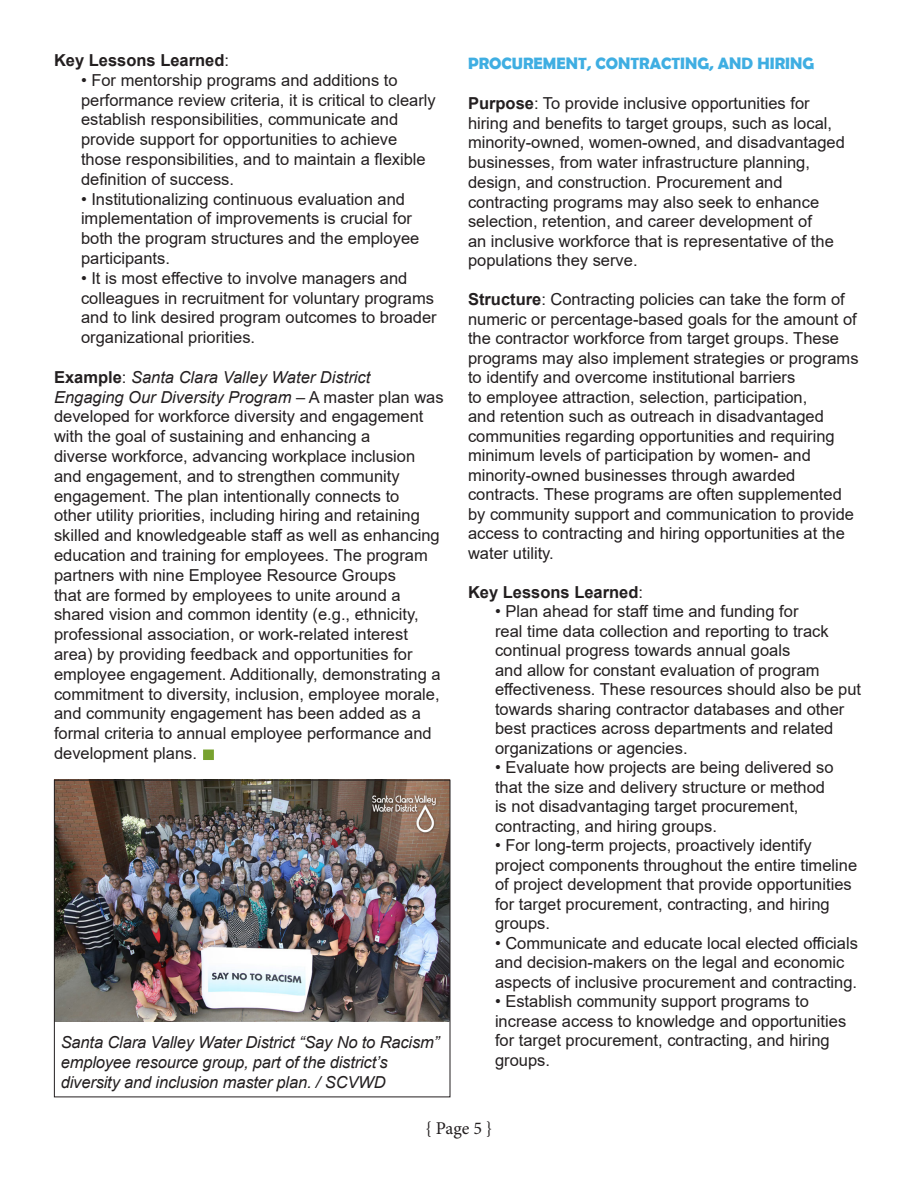
<style>
.page{position:relative;width:918px;height:1188px;background:#fff}
.page>*{position:absolute;margin:0;border:0;box-sizing:border-box;transform-origin:0 0}
.t1{font:18px "Minion Pro";color:#231f20}
.t2{font:16.5px/19.5px "Arial";color:#231f20}
.t3{font:italic 16.5px/19.8px "Arial";letter-spacing:-.01em;color:#231f20}
.t4{font:700 16.5px "Arial";color:#231f20}
.t5{font:700 16.5px "Berlin Sans FB Demi";color:#3faee2}
.s1{font-weight:400}
.s2{font-weight:700}
.s3{font-style:italic}
</style>
<div class="page">
<div style="left:203px;top:750px;width:11px;height:10px;background:#78a22f"></div>
<img style="left:56px;top:782px;width:392px;height:240px">
<div style="left:54px;top:780px;width:396px;height:317px;border:1px solid #231f20"></div>
<p class="t4" style="left:54px;top:49px;width:177px">Key Lessons Learned<span class="s1">:</span></p>
<p class="t2" style="left:81px;top:70px;width:356px">• For mentorship programs and additions to performance review criteria, it is critical to clearly establish responsibilities, communicate and provide support for opportunities to achieve those responsibilities, and to maintain a flexible definition of success.</p>
<p class="t2" style="left:81px;top:189px;width:340px">• Institutionalizing continuous evaluation and implementation of improvements is crucial for both the program structures and the employee participants.</p>
<p class="t2" style="left:81px;top:268px;width:357px">• It is most effective to involve managers and colleagues in recruitment for voluntary programs and to link desired program outcomes to broader organizational priorities.</p>
<p class="t2" style="left:54px;top:367px;width:391px"><span class="s2">Example</span>: <span class="s3">Santa Clara Valley Water District Engaging Our Diversity Program</span> – A master plan was developed for workforce diversity and engagement with the goal of sustaining and enhancing a<br>diverse workforce, advancing workplace inclusion and engagement, and to strengthen community engagement. The plan intentionally connects to<br>other utility priorities, including hiring and retaining skilled and knowledgeable staff as well as enhancing education and training for employees. The program partners with nine Employee Resource Groups<br>that are formed by employees to unite around a shared vision and common identity (e.g., ethnicity, professional association, or work-related interest area) by providing feedback and opportunities for employee engagement. Additionally, demonstrating a commitment to diversity, inclusion, employee morale, and community engagement has been added as a formal criteria to annual employee performance and development plans.</p>
<p class="t3" style="left:61px;top:1032px;width:380px">Santa Clara Valley Water District “Say No to Racism” employee resource group, part of the district’s diversity and inclusion master plan. / SCVWD</p>
<p class="t5" style="left:468px;top:54px;width:348px">PROCUREMENT, CONTRACTING, AND HIRING</p>
<p class="t2" style="left:468px;top:93px;width:378px"><span class="s2">Purpose</span>: To provide inclusive opportunities for hiring and benefits to target groups, such as local, minority-owned, women-owned, and disadvantaged businesses, from water infrastructure planning, design, and construction. Procurement and contracting programs may also seek to enhance selection, retention, and career development of<br>an inclusive workforce that is representative of the populations they serve.</p>
<p class="t2" style="left:468px;top:289px;width:392px"><span class="s2">Structure</span>: Contracting policies can take the form of numeric or percentage-based goals for the amount of the contractor workforce from target groups. These programs may also implement strategies or programs to identify and overcome institutional barriers<br>to employee attraction, selection, participation,<br>and retention such as outreach in disadvantaged communities regarding opportunities and requiring minimum levels of participation by women- and minority-owned businesses through awarded contracts. These programs are often supplemented by community support and communication to provide access to contracting and hiring opportunities at the water utility.</p>
<p class="t4" style="left:468px;top:580px;width:177px">Key Lessons Learned<span class="s1">:</span></p>
<p class="t2" style="left:495px;top:601px;width:368px">• Plan ahead for staff time and funding for<br>real time data collection and reporting to track continual progress towards annual goals<br>and allow for constant evaluation of program effectiveness. These resources should also be put towards sharing contractor databases and other best practices across departments and related organizations or agencies.</p>
<p class="t2" style="left:495px;top:757px;width:340px">• Evaluate how projects are being delivered so that the size and delivery structure or method is not disadvantaging target procurement, contracting, and hiring groups.</p>
<p class="t2" style="left:495px;top:835px;width:364px">• For long-term projects, proactively identify project components throughout the entire timeline of project development that provide opportunities for target procurement, contracting, and hiring groups.</p>
<p class="t2" style="left:495px;top:933px;width:365px">• Communicate and educate local elected officials and decision-makers on the legal and economic aspects of inclusive procurement and contracting.</p>
<p class="t2" style="left:495px;top:991px;width:353px">• Establish community support programs to increase access to knowledge and opportunities for target procurement, contracting, and hiring groups.</p>
<p class="t1" style="left:426px;top:1116px;width:68px">{ Page 5 }</p>
</div>
